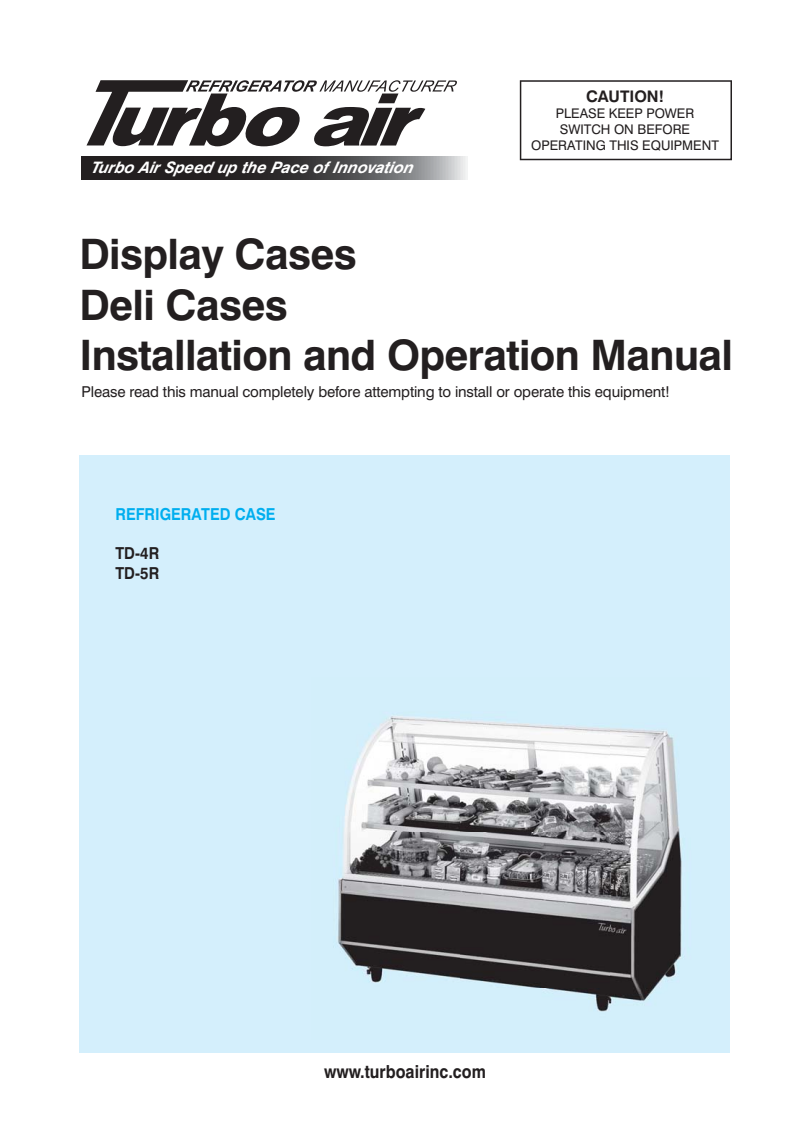
<style>
.page{position:relative;width:810px;height:1134px;background:#fff}
.page>*{position:absolute;margin:0;border:0;box-sizing:border-box;transform-origin:0 0}
.t1{font:700 42px/50.4px "Swiss 721 BT";letter-spacing:-.015em;color:#231f20}
.t2{font:700 18px "Swiss 721 BT";color:#231f20;scale:.9 1}
.t3{font:700 16.5px "Swiss 721 BT";color:#00aeef;scale:.9 1}
.t4{font:700 16.5px/19.8px "Swiss 721 BT";color:#231f20;scale:.9 1}
.t5{font:700 15.9px "Swiss 721 BT";color:#231f20}
.t6{font:italic 700 15.75px "Swiss 721 BT";color:#fff}
.t7{font:15px "Swiss 721 BT";letter-spacing:-.01em;color:#231f20}
.t8{font:13.35px/15.9px "Swiss 721 BT";color:#231f20;text-align:center}
</style>
<div class="page">
<svg style="left:87px;top:80px;width:370px;height:66px"></svg>
<svg style="left:81px;top:156px;width:386px;height:24px;background:#484648"></svg>
<div style="left:80px;top:455px;width:650px;height:598px;background:#d4effc"></div>
<svg style="left:520px;top:80px;width:212px;height:80px"></svg>
<img style="left:337px;top:716px;width:345px;height:296px">
<p class="t6" style="left:90px;top:158px;width:324px">Turbo Air Speed up the Pace of Innovation</p>
<p class="t5" style="left:586px;top:88px;width:79px">CAUTION!</p>
<p class="t8" style="left:531px;top:107px;width:189px">PLEASE KEEP POWER<br>SWITCH ON BEFORE<br>OPERATING THIS EQUIPMENT</p>
<h1 class="t1" style="left:79px;top:230px;width:655px">Display Cases<br>Deli Cases<br>Installation and Operation Manual</h1>
<p class="t7" style="left:81px;top:386px;width:590px">Please read this manual completely before attempting to install or operate this equipment!</p>
<p class="t3" style="left:115px;top:504px;width:180px">REFRIGERATED CASE</p>
<p class="t4" style="left:115px;top:544px;width:50px">TD-4R<br>TD-5R</p>
<p class="t2" style="left:324px;top:1062px;width:181px">www.turboairinc.com</p>
</div>
